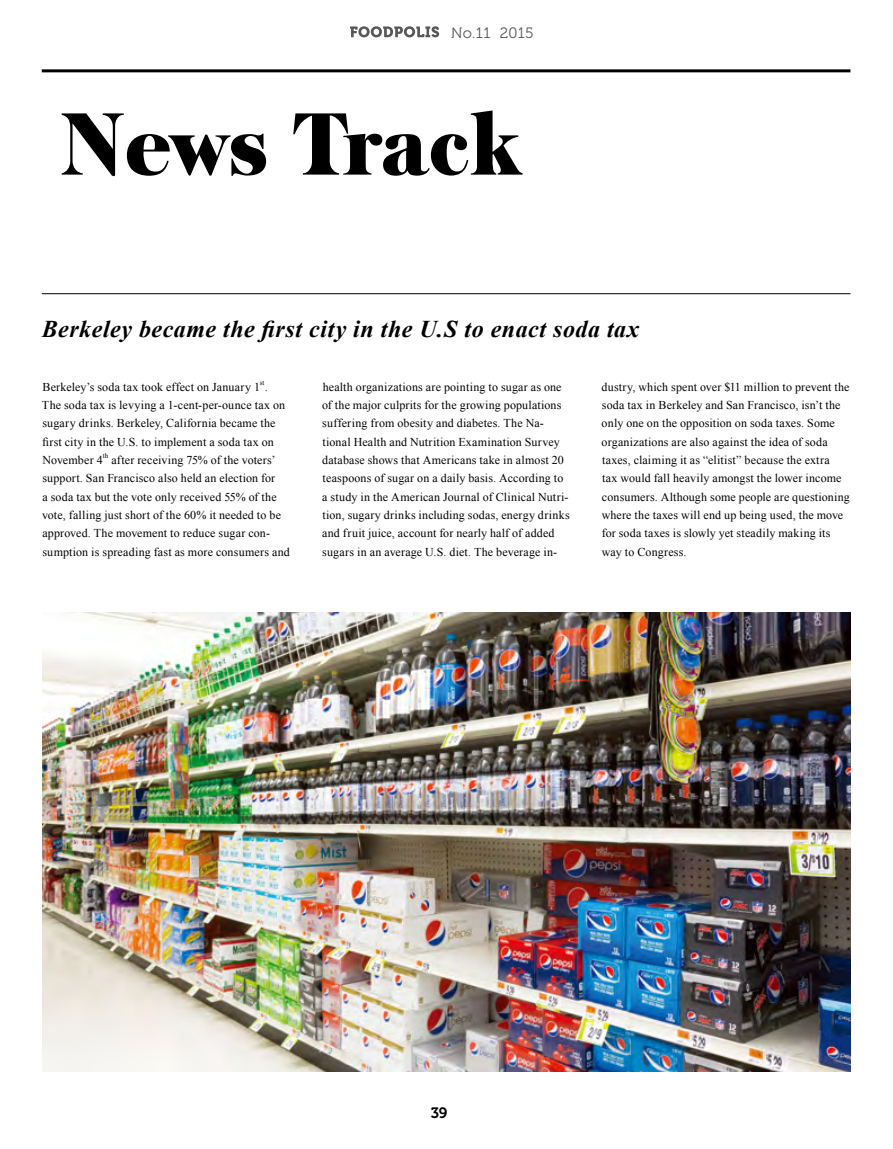
<style>
.page{position:relative;width:893px;height:1149px;background:#fff}
.page>*{position:absolute;margin:0;border:0;box-sizing:border-box;transform-origin:0 0}
.t1{font:italic 700 24px "Times New Roman";letter-spacing:.025em;color:#000}
.t2{font:15px "Museo 300";letter-spacing:.02em;color:#5a5757}
.t3{font:15px "Museo 700";color:#000}
.t4{font:12px/18.3px "Times New Roman";letter-spacing:.015em;color:#000}
.t5{font:7.05px "Times New Roman";color:#000}
</style>
<div class="page">
<img style="left:43px;top:612px;width:807px;height:459px">
<svg style="left:350px;top:26px;width:89px;height:11px"></svg>
<svg style="left:62px;top:110px;width:461px;height:66px"></svg>
<hr style="left:42px;top:69px;width:808px;height:3px;background:#000">
<hr style="left:42px;top:293px;width:808px;height:1px;background:#000">
<p class="t2" style="left:451px;top:24px;width:84px">No.11 2015</p>
<h1 class="t1" style="left:42px;top:312px;width:599px">Berkeley became the first city in the U.S to enact soda tax</h1>
<p class="t5" style="left:260px;top:378px;width:6px">st</p>
<p class="t4" style="left:42px;top:395px;width:245px">The soda tax is levying a 1-cent-per-ounce tax on sugary drinks. Berkeley, California became the first city in the U.S. to implement a soda tax on November 4</p>
<p class="t4" style="left:43px;top:377px;width:227px">Berkeley’s soda tax took effect on January 1 .</p>
<p class="t5" style="left:103px;top:451px;width:7px">th</p>
<p class="t4" style="left:42px;top:450px;width:249px;text-indent:69px">after receiving 75% of the voters’ support. San Francisco also held an election for<br>a soda tax but the vote only received 55% of the vote, falling just short of the 60% it needed to be approved. The movement to reduce sugar con&shy;sumption is spreading fast as more consumers and</p>
<p class="t4" style="left:322px;top:377px;width:249px">health organizations are pointing to sugar as one of the major culprits for the growing populations suffering from obesity and diabetes. The Na&shy;tional Health and Nutrition Examination Survey database shows that Americans take in almost 20 teaspoons of sugar on a daily basis. According to a study in the American Journal of Clinical Nutri&shy;tion, sugary drinks including sodas, energy drinks and fruit juice, account for nearly half of added sugars in an average U.S. diet. The beverage in-</p>
<p class="t4" style="left:602px;top:377px;width:250px">dustry, which spent over $11 million to prevent the soda tax in Berkeley and San Francisco, isn’t the only one on the opposition on soda taxes. Some organizations are also against the idea of soda taxes, claiming it as “elitist” because the extra<br>tax would fall heavily amongst the lower income consumers. Although some people are questioning where the taxes will end up being used, the move for soda taxes is slowly yet steadily making its way to Congress.</p>
<p class="t3" style="left:431px;top:1104px;width:18px">39</p>
</div>
